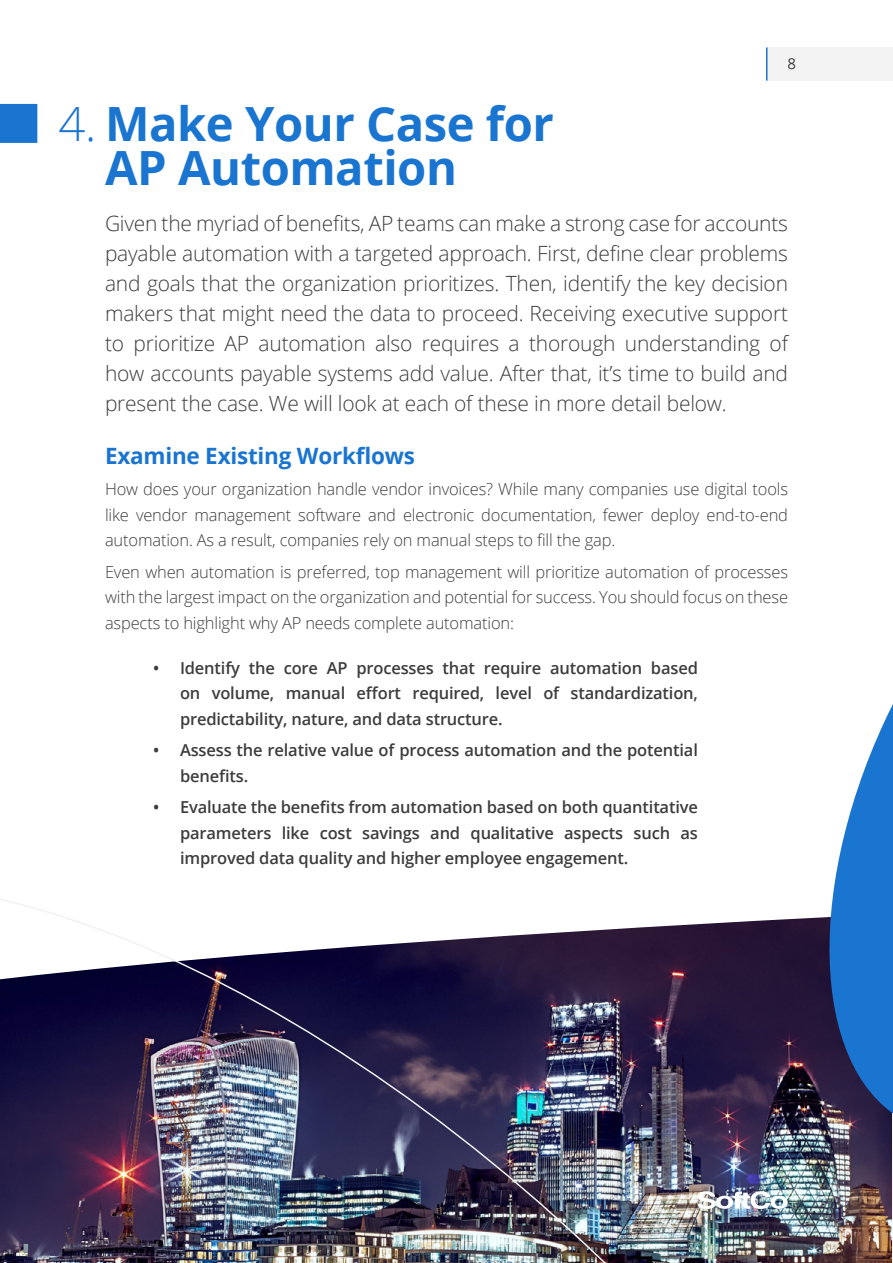
<style>
.page{position:relative;width:893px;height:1263px;background:#fff}
.page>*{position:absolute;margin:0;border:0;box-sizing:border-box;transform-origin:0 0}
.t1{font:700 47.25px/43.5px "Open Sans";letter-spacing:-.01em;color:#1a75d1}
.t2{font:700 22.5px "Open Sans";letter-spacing:-.01em;color:#1a75d1}
.t3{font:300 21px/30px "Open Sans";letter-spacing:-.01em;color:#3d3d3d;text-align:justify}
.t4{font:300 16.5px/25.5px "Open Sans";letter-spacing:-.01em;color:#3d3d3d;text-align:justify}
.t5{font:600 16.5px/25.5px "Open Sans";letter-spacing:-.01em;color:#3d3d3d;text-align:justify}
.t6{font:15px "Open Sans";color:#3d3d3d}
.s1{font-weight:300}
</style>
<div class="page">
<div style="left:767px;top:47px;width:125px;height:34px;background:#f3f3f3"></div>
<hr style="left:766px;top:47px;width:1px;height:34px;background:#1a75d1">
<div style="left:0;top:104px;width:37px;height:39px;background:#1a75d1"></div>
<img style="left:0;top:899px;width:892px;height:364px">
<svg style="left:802px;top:704px;width:91px;height:464px"></svg>
<h1 class="t1" style="left:105px;top:101px;width:450px;text-indent:-46px"><span class="s1">4.</span> Make Your Case for<br>AP Automation</h1>
<p class="t6" style="left:788px;top:53px;width:10px">8</p>
<p class="t3" style="left:105px;top:208px;width:685px">Given the myriad of benefits, AP teams can make a strong case for accounts payable automation with a targeted approach. First, define clear problems and goals that the organization prioritizes. Then, identify the key decision makers that might need the data to proceed. Receiving executive support to prioritize AP automation also requires a thorough understanding of how accounts payable systems add value. After that, it’s time to build and present the case. We will look at each of these in more detail below.</p>
<p class="t2" style="left:105px;top:440px;width:312px">Examine Existing Workflows</p>
<p class="t4" style="left:105px;top:476px;width:685px">How does your organization handle vendor invoices? While many companies use digital tools like vendor management software and electronic documentation, fewer deploy end-to-end automation. As a result, companies rely on manual steps to fill the gap.</p>
<p class="t4" style="left:105px;top:558px;width:685px">Even when automation is preferred, top management will prioritize automation of processes with the largest impact on the organization and potential for success. You should focus on these aspects to highlight why AP needs complete automation:</p>
<p class="t5" style="left:180px;top:655px;width:519px;text-indent:-27px">• Identify the core AP processes that require automation based on volume, manual effort required, level of standardization, predictability, nature, and data structure.</p>
<p class="t5" style="left:180px;top:737px;width:519px;text-indent:-27px">• Assess the relative value of process automation and the potential benefits.</p>
<p class="t5" style="left:180px;top:794px;width:519px;text-indent:-27px">• Evaluate the benefits from automation based on both quantitative parameters like cost savings and qualitative aspects such as improved data quality and higher employee engagement.</p>
</div>
